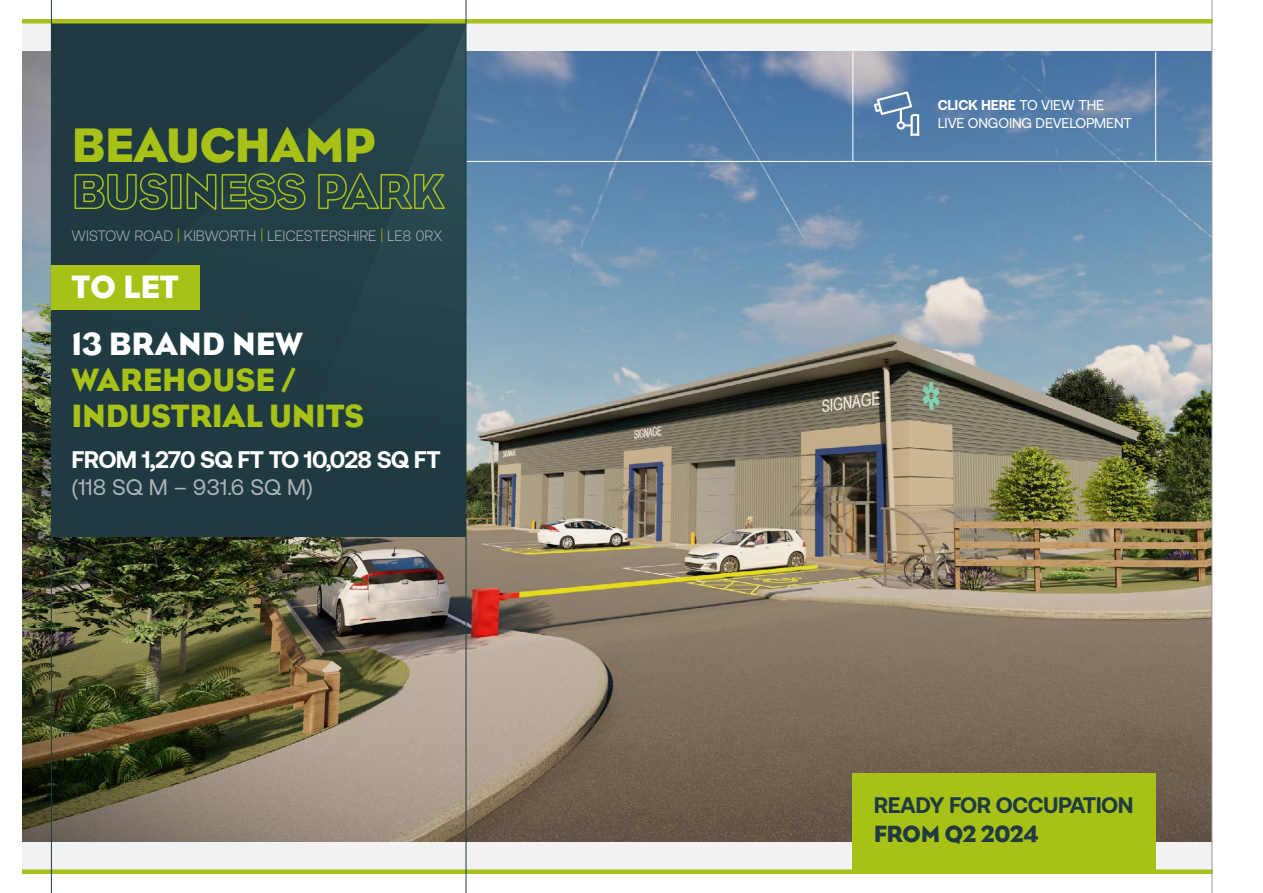
<style>
.page{position:relative;width:1263px;height:893px;background:#fff}
.page>*{position:absolute;margin:0;border:0;box-sizing:border-box;transform-origin:0 0}
.t1{font:49.5px/46.5px "Bureau Eagle FB Book";letter-spacing:-.015em;color:#a8c116}
.t2{font:33px/36px "Bureau Eagle FB Book";letter-spacing:-.01em;color:#a8c116}
.t3{font:33px/56.4px "Bureau Eagle FB Book";color:#fff}
.t4{font:700 24px "Aeonik";letter-spacing:-.03em;color:#fff}
.t5{font:24px "Bureau Eagle FB Book";letter-spacing:-.02em;color:#1f3b41}
.t6{font:700 22.5px "Aeonik";letter-spacing:-.02em;color:#1f3b41}
.t7{font:22.5px "Aeonik";color:#b0b4b8}
.t8{font:300 15px "Aeonik";letter-spacing:-.005em;color:#b0b4b8}
.t9{font:14.25px/18px "Aeonik";letter-spacing:-.01em;color:#fff}
.s1{color:#a8c116}
.s2{font-weight:700}
</style>
<div class="page">
<div style="left:22px;top:19px;width:1191px;height:33px;background:#f1f2f3"></div>
<div style="left:22px;top:841px;width:1191px;height:33px;background:#f1f2f3"></div>
<img style="left:22px;top:52px;width:1190px;height:789px">
<div style="left:22px;top:869px;width:1191px;height:5px;background:#a8c116"></div>
<hr style="left:1212px;top:0;width:1px;height:893px;background:#989ea3">
<hr style="left:1155px;top:52px;width:1px;height:109px;background:#fff">
<hr style="left:853px;top:52px;width:1px;height:109px;background:#fff">
<hr style="left:72px;top:161px;width:1140px;height:1px;background:#fff">
<div style="left:853px;top:774px;width:303px;height:100px;background:#a8c116"></div>
<div style="left:51px;top:21px;width:415px;height:516px;background:#1f3b41"></div>
<svg style="left:52px;top:24px;width:414px;height:286px"></svg>
<div style="left:22px;top:19px;width:1191px;height:5px;background:#a8c116"></div>
<hr style="left:466px;top:0;width:1px;height:893px;background:#1f3b41">
<hr style="left:51px;top:0;width:1px;height:893px;background:#1f3b41">
<div style="left:51px;top:265px;width:148px;height:44px;background:#a8c116"></div>
<svg style="left:874px;top:91px;width:45px;height:45px;background:#7394b9"></svg>
<h1 class="t1" style="left:72px;top:122px;width:374px">BEAUCHAMP<br>BUSINESS PARK</h1>
<p class="t8" style="left:72px;top:227px;width:372px">WISTOW ROAD <span class="s1">|</span> KIBWORTH <span class="s1">|</span> LEICESTERSHIRE <span class="s1">|</span> LE8 0RX</p>
<h2 class="t3" style="left:72px;top:259px;width:233px">TO LET<br>13 BRAND NEW</h2>
<h2 class="t2" style="left:72px;top:361px;width:294px">WAREHOUSE /<br>INDUSTRIAL UNITS</h2>
<h3 class="t4" style="left:72px;top:446px;width:371px">FROM 1,270 SQ FT TO 10,028 SQ FT</h3>
<h3 class="t7" style="left:72px;top:475px;width:243px">(118 SQ M – 931.6 SQ M)</h3>
<p class="t9" style="left:938px;top:96px;width:196px"><span class="s2">CLICK HERE</span> TO VIEW THE<br>LIVE ONGOING DEVELOPMENT</p>
<h3 class="t6" style="left:874px;top:792px;width:261px">READY FOR OCCUPATION</h3>
<h3 class="t5" style="left:874px;top:820px;width:166px">FROM Q2 2024</h3>
</div>
